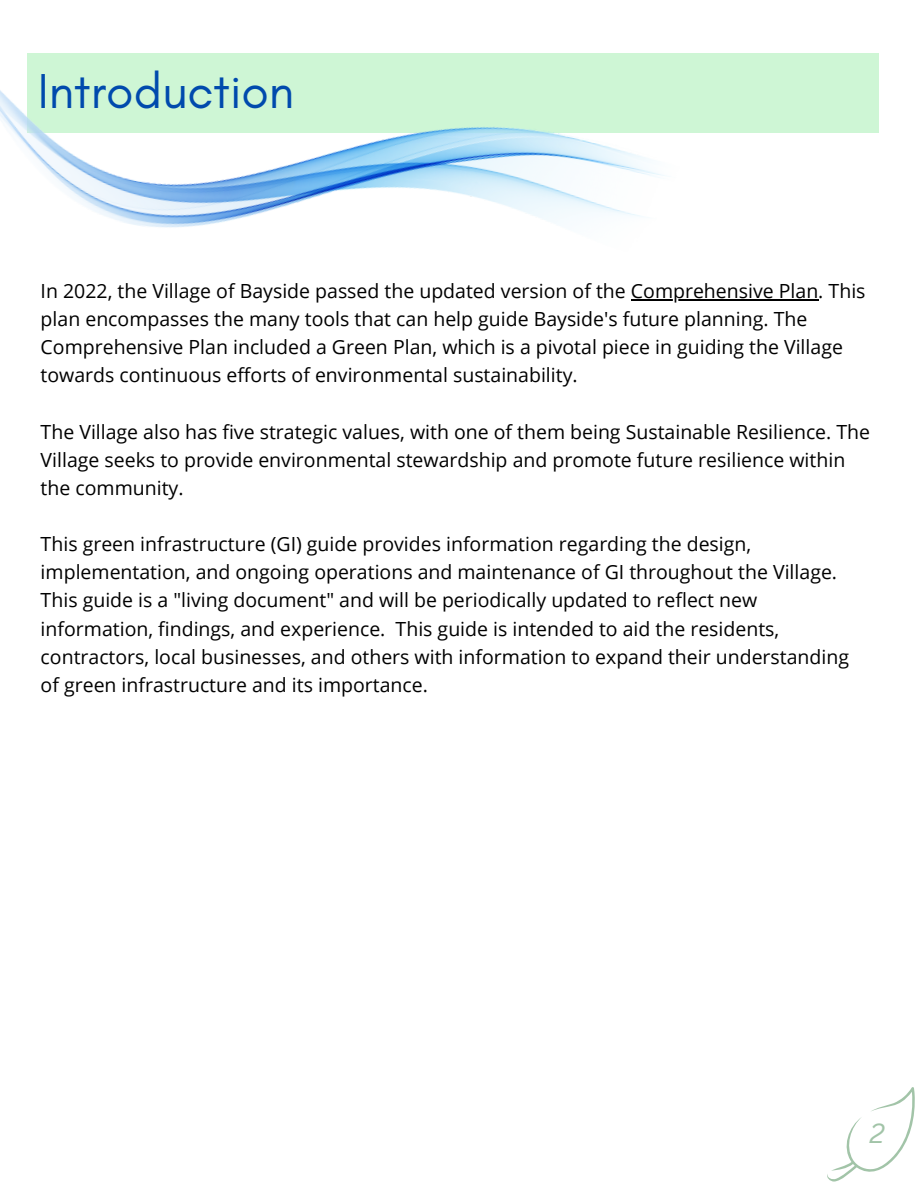
<style>
.page{position:relative;width:918px;height:1188px;background:#fff}
.page>*{position:absolute;margin:0;border:0;box-sizing:border-box;transform-origin:0 0}
.t1{font:49.95px "Glacial Indifference";color:#004aad}
.t2{font:italic 27px "Canva Sans";color:#a2c4a8}
.t3{font:19.5px/28.2px "Open Sans";color:#000}
</style>
<div class="page">
<hr style="left:631px;top:299px;width:187px;height:1px;background:#000">
<svg style="left:827px;top:1087px;width:88px;height:95px"></svg>
<div style="left:27px;top:53px;width:851px;height:80px;background:#cef6d5"></div>
<img style="left:0;top:90px;width:683px;height:211px">
<p class="t1" style="left:38px;top:60px;width:258px">Introduction</p>
<p class="t3" style="left:41px;top:276px;width:826px">In 2022, the Village of Bayside passed the updated version of the Comprehensive Plan. This plan encompasses the many tools that can help guide Bayside's future planning. The Comprehensive Plan included a Green Plan, which is a pivotal piece in guiding the Village towards continuous efforts of environmental sustainability.</p>
<p class="t3" style="left:41px;top:417px;width:831px">The Village also has five strategic values, with one of them being Sustainable Resilience. The<br>Village seeks to provide environmental stewardship and promote future resilience within the community.</p>
<p class="t3" style="left:41px;top:530px;width:810px">This green infrastructure (GI) guide provides information regarding the design, implementation, and ongoing operations and maintenance of GI throughout the Village.<br>This guide is a "living document" and will be periodically updated to reflect new information, findings, and experience. This guide is intended to aid the residents, contractors, local businesses, and others with information to expand their understanding of green infrastructure and its importance.</p>
<p class="t2" style="left:870px;top:1114px;width:16px">2</p>
</div>
